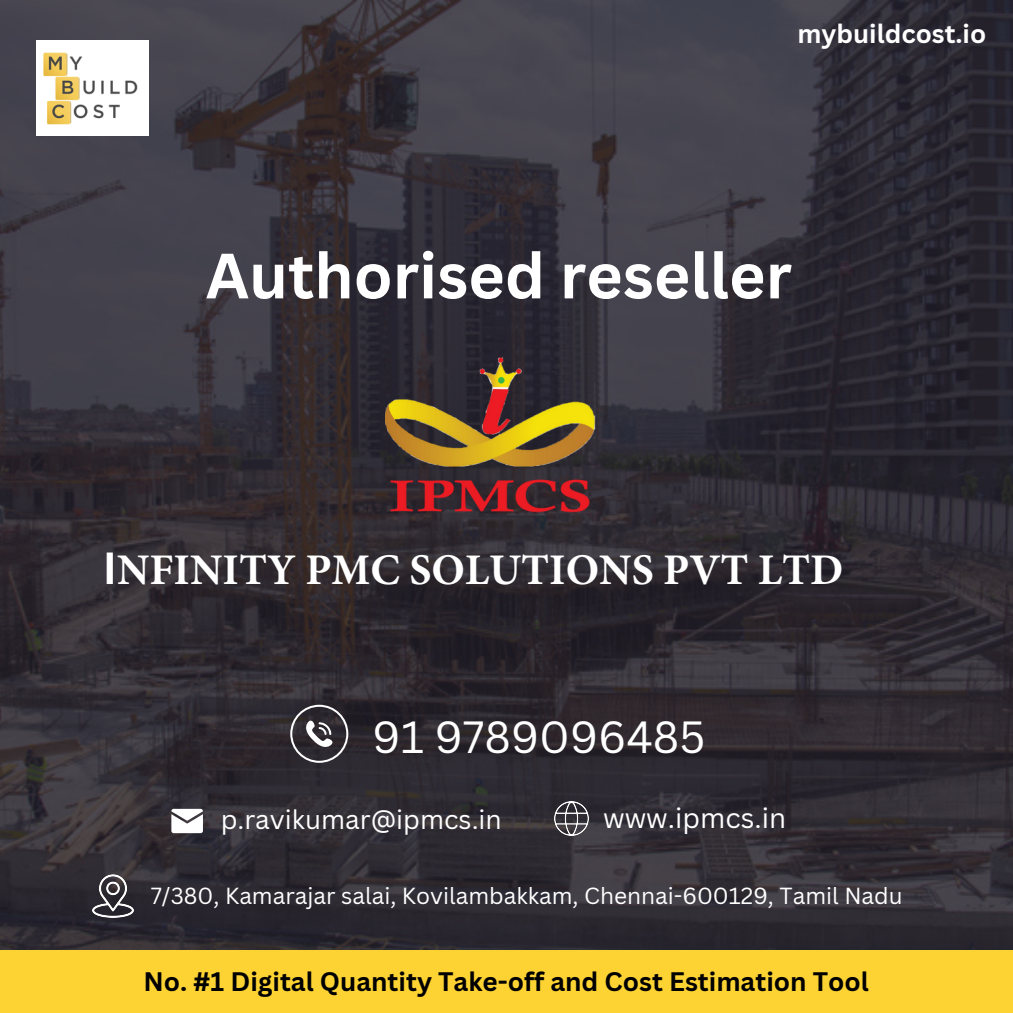
<style>
.page{position:relative;width:1013px;height:1013px;background:#fff}
.page>*{position:absolute;margin:0;border:0;box-sizing:border-box;transform-origin:0 0}
.t1{font:700 62.5px "Canva Sans";color:#fff}
.t2{font:43.88px "Canva Sans";color:#fff}
.t3{font:700 43.75px "Minion Pro";color:#fff}
.t4{font:27.5px "Canva Sans";color:#fff}
.t5{font:26.25px "Canva Sans";color:#fff}
.t6{font:700 26px "Canva Sans";color:#000}
.t7{font:700 25.88px "Canva Sans";color:#fff}
.t8{font:22.62px "Canva Sans";color:#fff}
.s1{font-family:"Canva Sans"}
</style>
<div class="page">
<img style="left:0;top:0;width:1012px;height:949px">
<svg style="left:290px;top:704px;width:58px;height:58px;background:#545055"></svg>
<svg style="left:171px;top:808px;width:32px;height:25px"></svg>
<div style="left:36px;top:41px;width:113px;height:95px;background:#fff"></div>
<img style="left:0;top:44px;width:191px;height:89px">
<img style="left:385px;top:354px;width:242px;height:170px">
<div style="left:0;top:949px;width:1012px;height:63px;background:#fcd332"></div>
<img style="left:554px;top:801px;width:34px;height:34px">
<img style="left:93px;top:873px;width:41px;height:44px">
<p class="t7" style="left:797px;top:16px;width:190px">mybuildcost.io</p>
<p class="t1" style="left:206px;top:231px;width:587px">Authorised reseller</p>
<p class="t3" style="left:103px;top:539px;width:742px"><span class="s1">I</span>NFINITY PMC SOLUTIONS PVT LTD</p>
<p class="t2" style="left:372px;top:706px;width:334px">91 9789096485</p>
<p class="t5" style="left:221px;top:801px;width:283px">p.ravikumar@ipmcs.in</p>
<p class="t4" style="left:603px;top:798px;width:184px">www.ipmcs.in</p>
<p class="t8" style="left:151px;top:879px;width:753px">7/380, Kamarajar salai, Kovilambakkam, Chennai-600129, Tamil Nadu</p>
<p class="t6" style="left:143px;top:962px;width:727px">No. #1 Digital Quantity Take-off and Cost Estimation Tool</p>
</div>
